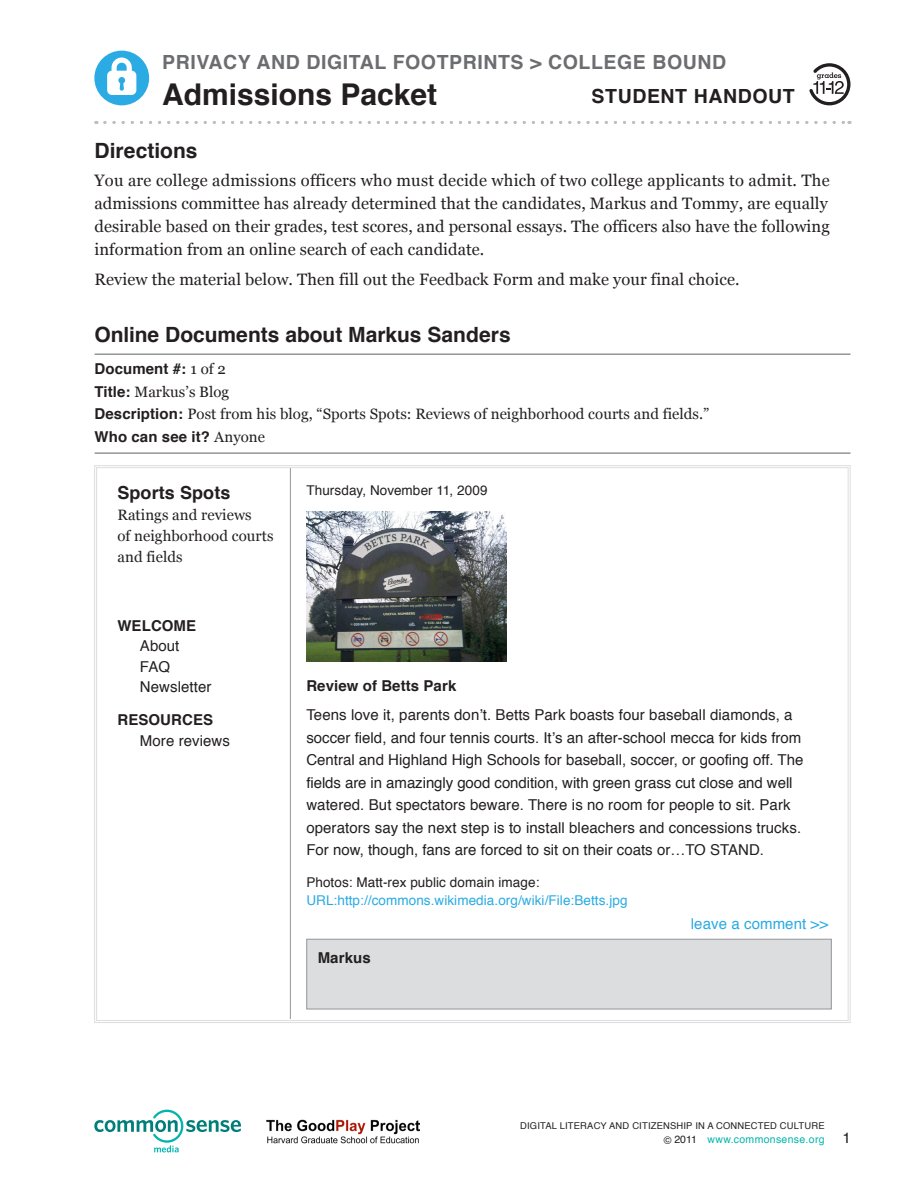
<style>
.page{position:relative;width:918px;height:1188px;background:#fff}
.page>*{position:absolute;margin:0;border:0;box-sizing:border-box;transform-origin:0 0}
.t1{font:700 30px "Helvetica";color:#231f20}
.t2{font:700 21px "Helvetica";color:#231f20}
.Unit_Name{font:700 19.5px "Helvetica";letter-spacing:.03em;color:#6c6d70}
.Lesson{font:700 19.5px "Helvetica";letter-spacing:.03em;color:#231f20}
.Text{font:700 18px "Helvetica";letter-spacing:.005em;color:#231f20}
.Text_-_Student_Hando{font:16.5px/23.2px "Georgia";letter-spacing:.005em;color:#231f20}
.Text-2{font:15px/22.5px "Helvetica";color:#231f20}
.Text-3{font:15px/22.5px "Georgia";letter-spacing:.005em;color:#231f20}
.Text-4{font:700 15px "Helvetica";letter-spacing:.005em;color:#231f20}
.Text-5{font:15px "Helvetica";letter-spacing:.005em;color:#29abe2}
.Page_Number{font:15px "Helvetica";color:#231f20}
.Text-6{font:13.5px/18px "Helvetica";letter-spacing:.005em;color:#29abe2}
.t3{font:13.5px "Helvetica";letter-spacing:.01em;color:#231f20}
.t4{font:10.5px "Helvetica";letter-spacing:.03em;color:#00b5ac}
.t5{font:9.3px "Helvetica";letter-spacing:.02em;color:#231f20}
.s1{font-family:"Helvetica";font-weight:700}
.s2{color:#231f20}
</style>
<div class="page">
<div style="left:94px;top:51px;width:55px;height:54px;background:#2babe3;border-radius:50%"></div>
<svg style="left:107px;top:58px;width:29px;height:37px"></svg>
<svg style="left:105px;top:121px;width:745px;height:3px"></svg>
<svg style="left:809px;top:63px;width:41px;height:42px"></svg>
<svg style="left:94px;top:1110px;width:147px;height:42px"></svg>
<img style="left:266px;top:1119px;width:154px;height:25px">
<svg style="left:94px;top:465px;width:757px;height:558px"></svg>
<hr style="left:95px;top:353px;width:756px;height:2px;background:#939598">
<hr style="left:95px;top:452px;width:756px;height:2px;background:#939598">
<div style="left:306px;top:939px;width:526px;height:70px;background:#dcdddf;border:1px solid #939598"></div>
<img style="left:307px;top:511px;width:199px;height:150px">
<hr style="left:290px;top:468px;width:1px;height:551px;background:#939598">
<p class="Unit_Name" style="left:162px;top:46px;width:566px">PRIVACY AND DIGITAL FOOTPRINTS &gt; COLLEGE BOUND</p>
<p class="t1" style="left:162px;top:71px;width:277px">Admissions Packet</p>
<p class="Lesson" style="left:592px;top:81px;width:205px">STUDENT HANDOUT</p>
<p class="t2" style="left:95px;top:133px;width:104px">Directions</p>
<p class="Text_-_Student_Hando" style="left:95px;top:169px;width:737px">You are college admissions officers who must decide which of two college applicants to admit. The admissions committee has already determined that the candidates, Markus and Tommy, are equally desirable based on their grades, test scores, and personal essays. The officers also have the following information from an online search of each candidate.</p>
<p class="Text_-_Student_Hando" style="left:95px;top:268px;width:647px">Review the material below. Then fill out the Feedback Form and make your final choice.</p>
<p class="t2" style="left:94px;top:318px;width:418px">Online Documents about Markus Sanders</p>
<p class="Text-3" style="left:95px;top:358px;width:616px"><span class="s1">Document #:</span> 1 of 2<br><span class="s1">Title:</span> Markus’s Blog<br><span class="s1">Description:</span> Post from his blog, “Sports Spots: Reviews of neighborhood courts and fields.” <span class="s1">Who can see it?</span> Anyone</p>
<p class="Text" style="left:117px;top:478px;width:115px">Sports Spots</p>
<p class="Text-3" style="left:117px;top:504px;width:158px;line-height:21px">Ratings and reviews<br>of neighborhood courts and fields</p>
<p class="Text-4" style="left:117px;top:614px;width:80px">WELCOME</p>
<p class="Text-2" style="left:140px;top:635px;width:41px">About</p>
<p class="Text-2" style="left:140px;top:656px;width:32px">FAQ</p>
<p class="Text-2" style="left:140px;top:676px;width:73px">Newsletter</p>
<p class="Text-4" style="left:117px;top:708px;width:97px">RESOURCES</p>
<p class="Text-2" style="left:140px;top:730px;width:92px">More reviews</p>
<p class="t3" style="left:306px;top:480px;width:183px">Thursday, November 11, 2009</p>
<p class="Text-4" style="left:306px;top:674px;width:151px">Review of Betts Park</p>
<p class="Text-2" style="left:306px;top:704px;width:499px">Teens love it, parents don’t. Betts Park boasts four baseball diamonds, a soccer field, and four tennis courts. It’s an after-school mecca for kids from Central and Highland High Schools for baseball, soccer, or goofing off. The fields are in amazingly good condition, with green grass cut close and well watered. But spectators beware. There is no room for people to sit. Park operators say the next step is to install bleachers and concessions trucks.<br>For now, though, fans are forced to sit on their coats or…TO STAND.</p>
<p class="Text-6" style="left:306px;top:873px;width:323px"><span class="s2">Photos: Matt-rex public domain image:<br></span>URL:http://commons.wikimedia.org/wiki/File:Betts.jpg</p>
<p class="Text-5" style="left:691px;top:913px;width:139px">leave a comment &gt;&gt;</p>
<p class="Text-4" style="left:318px;top:945px;width:54px">Markus</p>
<p class="t5" style="left:520px;top:1119px;width:306px">DIGITAL LITERACY AND CITIZENSHIP IN A CONNECTED CULTURE</p>
<p class="t4" style="left:664px;top:1131px;width:162px"><span class="s2">© 2011</span> www.commonsense.org</p>
<p class="Page_Number" style="left:842px;top:1126px;width:10px">1</p>
</div>
